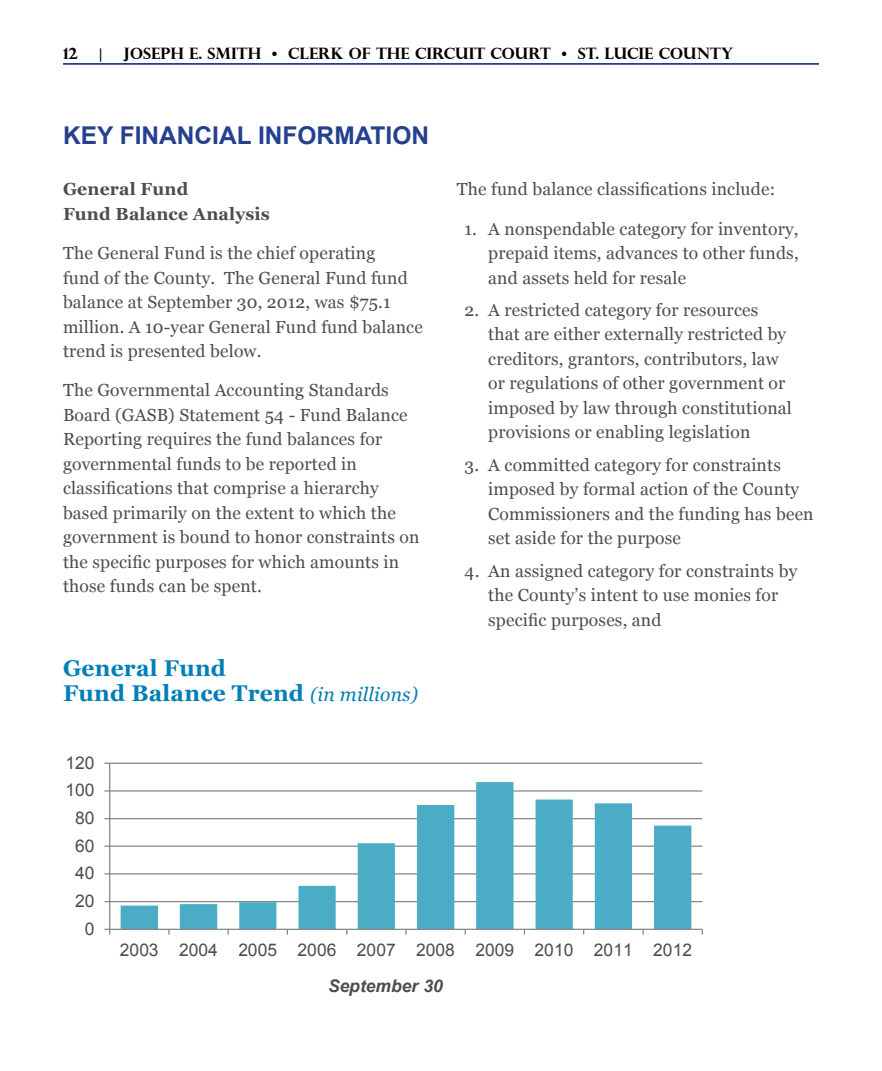
<style>
.page{position:relative;width:882px;height:1071px;background:#fff}
.page>*{position:absolute;margin:0;border:0;box-sizing:border-box;transform-origin:0 0}
.t1{font:700 24.5px "Arial";color:#25408f}
.t2{font:700 22.75px/24.5px "Georgia";letter-spacing:.01em;color:#007eb7}
.t3{font:17.5px/24.5px "Georgia";letter-spacing:.01em;color:#4d4d4f}
.t4{font:17.5px "Arial";color:#4d4d4f}
.t5{font:700 17.5px/24.5px "Georgia";letter-spacing:.01em;color:#4d4d4f}
.t6{font:italic 700 17.5px "Arial";color:#4d4d4f}
.t7{font:700 15.75px "Perpetua Titling";color:#000}
.s1{font-weight:400;font-style:italic;font-size:19.25px}
</style>
<div class="page">
<hr style="left:63px;top:63px;width:756px;height:2px;background:#25408f">
<hr style="left:110px;top:901px;width:592px;height:1px;background:#868686">
<hr style="left:110px;top:873px;width:592px;height:2px;background:#868686">
<hr style="left:110px;top:846px;width:592px;height:1px;background:#868686">
<hr style="left:110px;top:818px;width:592px;height:1px;background:#868686">
<hr style="left:110px;top:790px;width:592px;height:2px;background:#868686">
<hr style="left:110px;top:763px;width:592px;height:1px;background:#868686">
<svg style="left:121px;top:782px;width:570px;height:147px"></svg>
<hr style="left:109px;top:763px;width:1px;height:166px;background:#868686">
<hr style="left:110px;top:929px;width:592px;height:1px;background:#868686">
<p class="t7" style="left:63px;top:43px;width:16px">12</p>
<p class="t7" style="left:99px;top:43px;width:5px">|</p>
<p class="t7" style="left:124px;top:43px;width:612px">JOSEPH E. SMITH • CLERK OF THE CIRCUIT COURT • ST. LUCIE COUNTY</p>
<h1 class="t1" style="left:63px;top:119px;width:368px">KEY FINANCIAL INFORMATION</h1>
<p class="t5" style="left:63px;top:177px;width:208px">General Fund<br>Fund Balance Analysis</p>
<p class="t3" style="left:63px;top:241px;width:361px">The General Fund is the chief operating<br>fund of the County. The General Fund fund balance at September 30, 2012, was $75.1 million. A 10-year General Fund fund balance trend is presented below.</p>
<p class="t3" style="left:63px;top:378px;width:358px">The Governmental Accounting Standards Board (GASB) Statement 54 - Fund Balance Reporting requires the fund balances for governmental funds to be reported in classifications that comprise a hierarchy based primarily on the extent to which the government is bound to honor constraints on the specific purposes for which amounts in those funds can be spent.</p>
<h2 class="t2" style="left:63px;top:656px;width:357px">General Fund<br>Fund Balance Trend <span class="s1">(in millions)</span></h2>
<p class="t4" style="left:65px;top:751px;width:31px">120</p>
<p class="t4" style="left:65px;top:779px;width:31px">100</p>
<p class="t4" style="left:75px;top:807px;width:21px">80</p>
<p class="t4" style="left:75px;top:834px;width:21px">60</p>
<p class="t4" style="left:75px;top:862px;width:21px">40</p>
<p class="t4" style="left:75px;top:890px;width:21px">20</p>
<p class="t4" style="left:85px;top:917px;width:11px">0</p>
<p class="t3" style="left:457px;top:177px;width:320px">The fund balance classifications include:</p>
<p class="t3" style="left:488px;top:216px;width:312px;text-align:justify;text-indent:-24px">1. A nonspendable category for inventory, prepaid items, advances to other funds, and assets held for resale</p>
<p class="t3" style="left:488px;top:298px;width:305px;text-indent:-24px">2. A restricted category for resources that are either externally restricted by creditors, grantors, contributors, law or regulations of other government or imposed by law through constitutional provisions or enabling legislation</p>
<p class="t3" style="left:488px;top:453px;width:327px;text-indent:-24px">3. A committed category for constraints imposed by formal action of the County Commissioners and the funding has been set aside for the purpose</p>
<p class="t3" style="left:488px;top:558px;width:311px;text-indent:-24px">4. An assigned category for constraints by the County’s intent to use monies for specific purposes, and</p>
<p class="t4" style="left:120px;top:938px;width:574px">2003 2004 2005 2006 2007 2008 2009 2010 2011 2012</p>
<p class="t6" style="left:328px;top:974px;width:116px">September 30</p>
</div>
